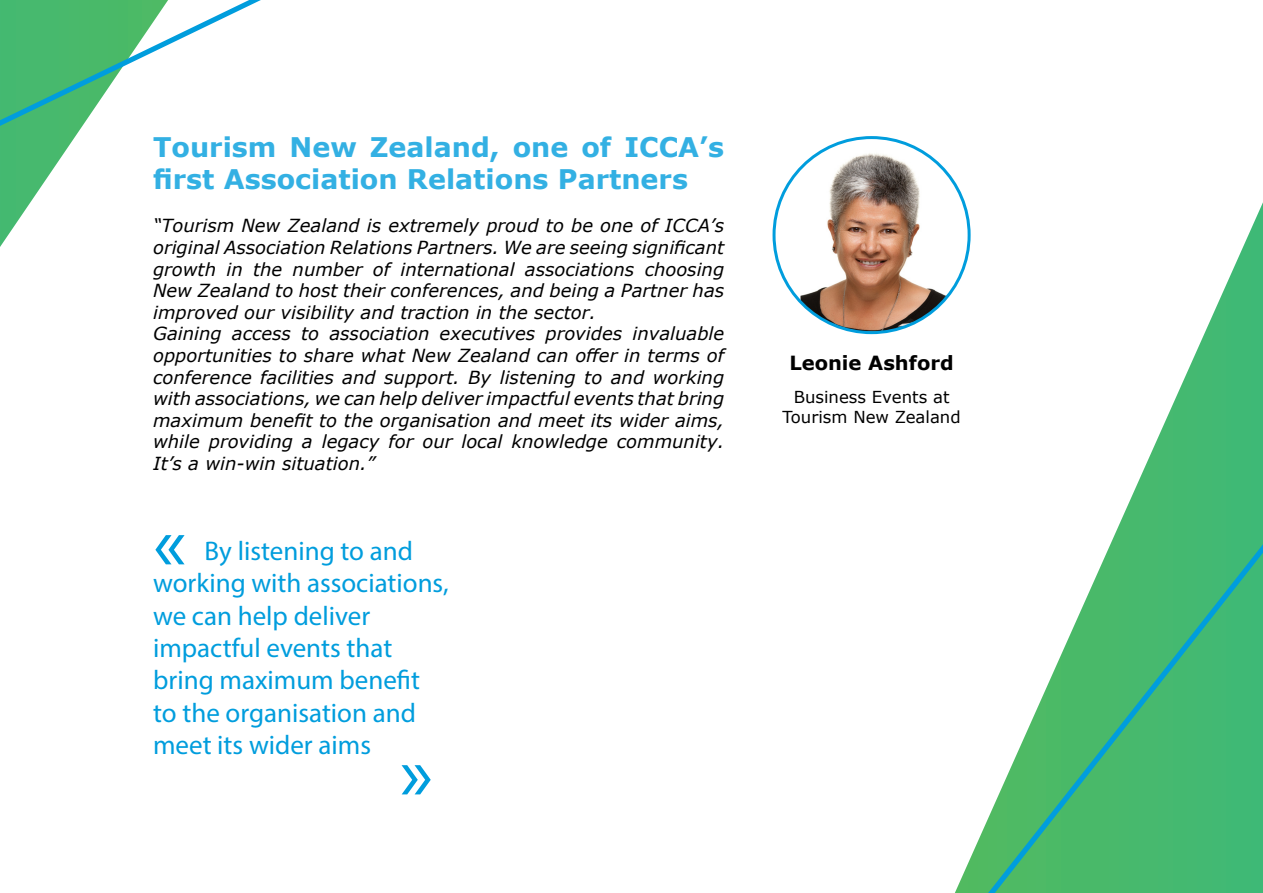
<style>
.page{position:relative;width:1263px;height:893px;background:#fff}
.page>*{position:absolute;margin:0;border:0;box-sizing:border-box;transform-origin:0 0}
.Paragraph_Style_1{font:79.5px "Myriad Pro";color:#009ddd}
.tags{font:27px/32.4px "Myriad Pro";color:#009ddd}
.Paragraph_Style_1-2{font:700 27px/32.4px "Verdana";color:#33b0e3}
.t1{font:700 19.5px "Verdana";color:#000}
.Paragraph_Style_1-3{font:italic 18px/21.6px "Verdana";color:#000;text-align:justify}
.t2{font:16.5px/19.8px "Verdana";color:#000;text-align:center}
</style>
<div class="page">
<svg style="left:955px;top:202px;width:308px;height:691px"></svg>
<div style="left:774px;top:138px;width:195px;height:195px;background:#fff;border-radius:50%"></div>
<img style="left:800px;top:148px;width:147px;height:184px">
<svg style="left:0;top:0;width:261px;height:247px"></svg>
<svg style="left:988px;top:544px;width:275px;height:349px;fill:#47b970"></svg>
<p class="Paragraph_Style_1-2" style="left:153px;top:130px;width:573px">Tourism New Zealand, one of ICCA’s first Association Relations Partners</p>
<p class="Paragraph_Style_1-3" style="left:153px;top:215px;width:573px">“Tourism New Zealand is extremely proud to be one of ICCA’s original Association Relations Partners. We are seeing significant growth in the number of international associations choosing New Zealand to host their conferences, and being a Partner has improved our visibility and traction in the sector.</p>
<p class="Paragraph_Style_1-3" style="left:153px;top:323px;width:573px">Gaining access to association executives provides invaluable opportunities to share what New Zealand can offer in terms of conference facilities and support. By listening to and working with associations, we can help deliver impactful events that bring maximum benefit to the organisation and meet its wider aims, while providing a legacy for our local knowledge community.<br>It’s a win-win situation.”</p>
<p class="Paragraph_Style_1" style="left:153px;top:494px;width:35px">«</p>
<p class="tags" style="left:153px;top:534px;width:297px;text-indent:51px">By listening to and working with associations, we can help deliver impactful events that bring maximum benefit to the organisation and meet its wider aims</p>
<p class="Paragraph_Style_1" style="left:400px;top:724px;width:35px">»</p>
<p class="t1" style="left:789px;top:349px;width:166px">Leonie Ashford</p>
<p class="t2" style="left:782px;top:387px;width:180px">Business Events at<br>Tourism New Zealand</p>
</div>
